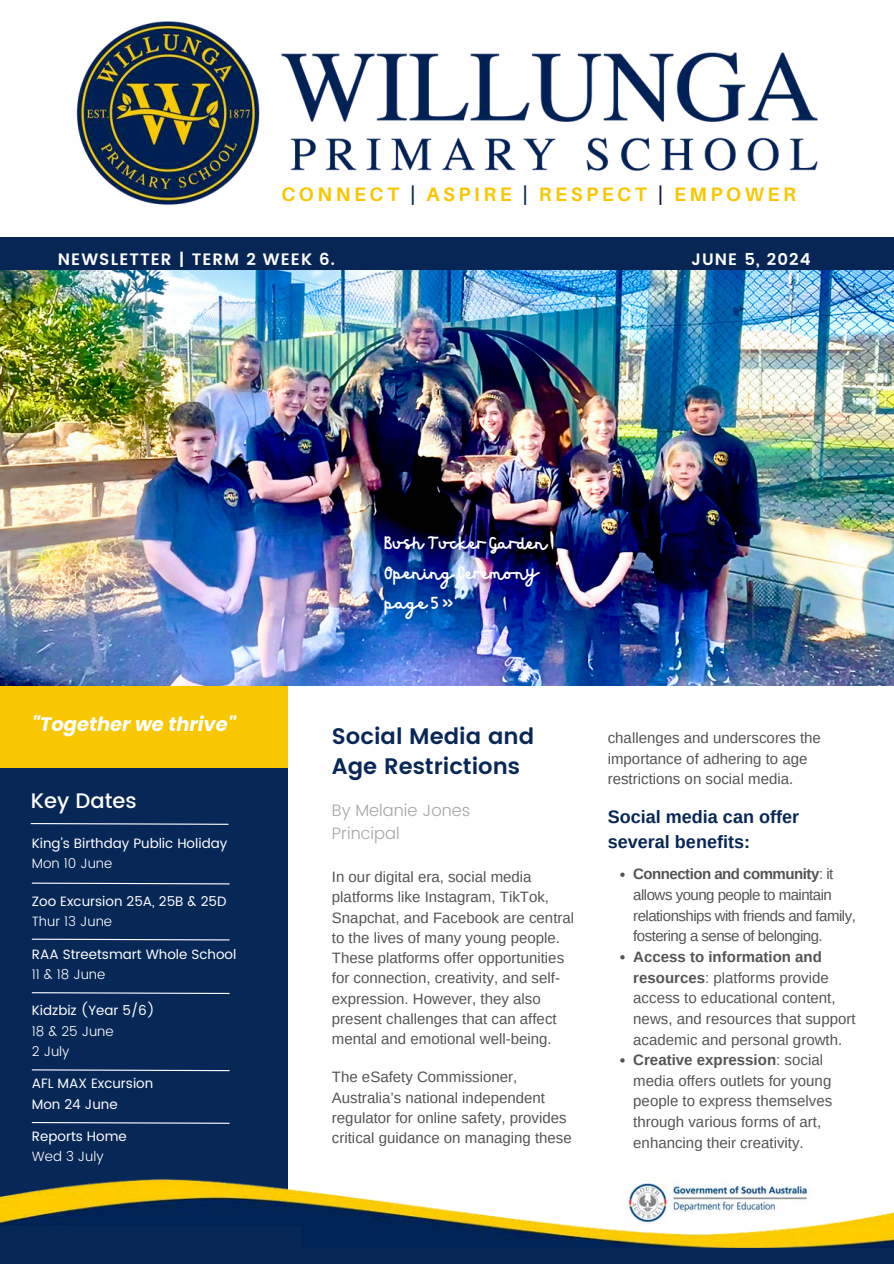
<style>
.page{position:relative;width:894px;height:1264px;background:#fff}
.page>*{position:absolute;margin:0;border:0;box-sizing:border-box;transform-origin:0 0}
.t1{font:22.5px/30.3px "Hibernate Two";color:#fff}
.t2{font:600 22.5px/30.3px "Poppins";color:#072757}
.t3{font:500 21px "Poppins";color:#fff}
.t4{font:700 19.5px "Aileron";letter-spacing:.18em;color:#f8c702}
.t5{font:italic 700 19.5px "Poppins";color:#fff}
.t6{font:700 18px/25px "Arimo";color:#072757}
.t7{font:600 16.5px "Poppins";letter-spacing:.065em;color:#fff}
.t8{font:300 16.5px/22.5px "Poppins";color:#a6a6a6}
.t9{font:15px/20.2px "Arimo";color:#545454}
.t10{font:15px/20.7px "Arimo";letter-spacing:-.035em;color:#545454}
.t11{font:13.5px "Poppins";color:#fff}
.t12{font:300 13.5px "Poppins";color:#fff}
.s1{color:#072757}
.s2{color:#161641}
.s3{font-weight:700}
</style>
<div class="page">
<div style="left:0;top:685px;width:287px;height:83px;background:#f8c702"></div>
<div style="left:0;top:768px;width:287px;height:490px;background:#072757"></div>
<img style="left:0;top:1156px;width:893px;height:92px">
<div style="left:0;top:1248px;width:893px;height:15px;background:#072757"></div>
<div style="left:0;top:1225px;width:300px;height:38px;background:#072757"></div>
<img style="left:76px;top:21px;width:742px;height:184px">
<div style="left:0;top:237px;width:893px;height:48px;background:#072656"></div>
<svg style="left:30px;top:823px;width:199px;height:2px"></svg>
<svg style="left:31px;top:1122px;width:199px;height:2px"></svg>
<svg style="left:31px;top:1069px;width:199px;height:2px"></svg>
<svg style="left:31px;top:992px;width:199px;height:2px"></svg>
<svg style="left:31px;top:882px;width:199px;height:3px"></svg>
<img style="left:0;top:270px;width:893px;height:415px">
<svg style="left:620px;top:872px;width:4px;height:4px"></svg>
<svg style="left:620px;top:955px;width:4px;height:4px"></svg>
<svg style="left:620px;top:1058px;width:4px;height:4px"></svg>
<svg style="left:31px;top:938px;width:199px;height:3px"></svg>
<h4 class="t4" style="left:281px;top:182px;width:515px">CONNECT <span class="s1">|</span> ASPIRE <span class="s1">|</span> RESPECT <span class="s2">|</span> EMPOWER</h4>
<p class="t7" style="left:58px;top:249px;width:278px">NEWSLETTER | TERM 2 WEEK 6.</p>
<p class="t7" style="left:691px;top:249px;width:120px">JUNE 5, 2024</p>
<h2 class="t5" style="left:32px;top:710px;width:205px">"Together we thrive"</h2>
<p class="t3" style="left:31px;top:788px;width:107px">Key Dates</p>
<p class="t11" style="left:32px;top:835px;width:197px">King’s Birthday Public Holiday</p>
<p class="t12" style="left:32px;top:855px;width:82px">Mon 10 June</p>
<p class="t11" style="left:32px;top:893px;width:196px">Zoo Excursion 25A, 25B &amp; 25D</p>
<p class="t12" style="left:32px;top:913px;width:82px">Thur 13 June</p>
<p class="t11" style="left:32px;top:946px;width:206px">RAA Streetsmart Whole School</p>
<p class="t12" style="left:32px;top:966px;width:75px">11 &amp; 18 June</p>
<p class="t11" style="left:32px;top:1002px;width:124px">Kidzbiz (Year 5/6)</p>
<h1 class="t12" style="left:32px;top:1023px;width:83px">18 &amp; 25 June</h1>
<p class="t12" style="left:32px;top:1043px;width:39px">2 July</p>
<h6 class="t11" style="left:32px;top:1075px;width:123px">AFL MAX Excursion</h6>
<p class="t11" style="left:32px;top:1095px;width:87px">Mon 24 June</p>
<p class="t11" style="left:32px;top:1128px;width:96px">Reports Home</p>
<p class="t12" style="left:32px;top:1148px;width:73px">Wed 3 July</p>
<p class="t1" style="left:384px;top:530px;width:163px">Bush Tucker Garden<br>Opening Ceremony page 5 &gt;&gt;</p>
<p class="t2" style="left:332px;top:720px;width:204px">Social Media and<br>Age Restrictions</p>
<p class="t9" style="left:607px;top:727px;width:215px;line-height:20.7px">challenges and underscores the importance of adhering to age restrictions on social media.</p>
<p class="t6" style="left:607px;top:803px;width:193px">Social media can offer several benefits:</p>
<p class="t10" style="left:633px;top:863px;width:224px"><span class="s3">Connection and community</span>: it allows young people to maintain relationships with friends and family, fostering a sense of belonging.</p>
<p class="t9" style="left:633px;top:946px;width:224px;line-height:20.7px"><span class="s3">Access to information and resources</span>: platforms provide access to educational content, news, and resources that support academic and personal growth.</p>
<p class="t9" style="left:633px;top:1049px;width:200px;line-height:20.7px"><span class="s3">Creative expression</span>: social media offers outlets for young people to express themselves through various forms of art, enhancing their creativity.</p>
<p class="t8" style="left:332px;top:799px;width:140px">By Melanie Jones<br>Principal</p>
<h4 class="t9" style="left:332px;top:866px;width:244px">In our digital era, social media platforms like Instagram, TikTok, Snapchat, and Facebook are central to the lives of many young people.<br>These platforms offer opportunities for connection, creativity, and self&shy;expression. However, they also present challenges that can affect mental and emotional well-being.</h4>
<h1 class="t9" style="left:332px;top:1067px;width:241px">The eSafety Commissioner, Australia’s national independent regulator for online safety, provides critical guidance on managing these</h1>
</div>
